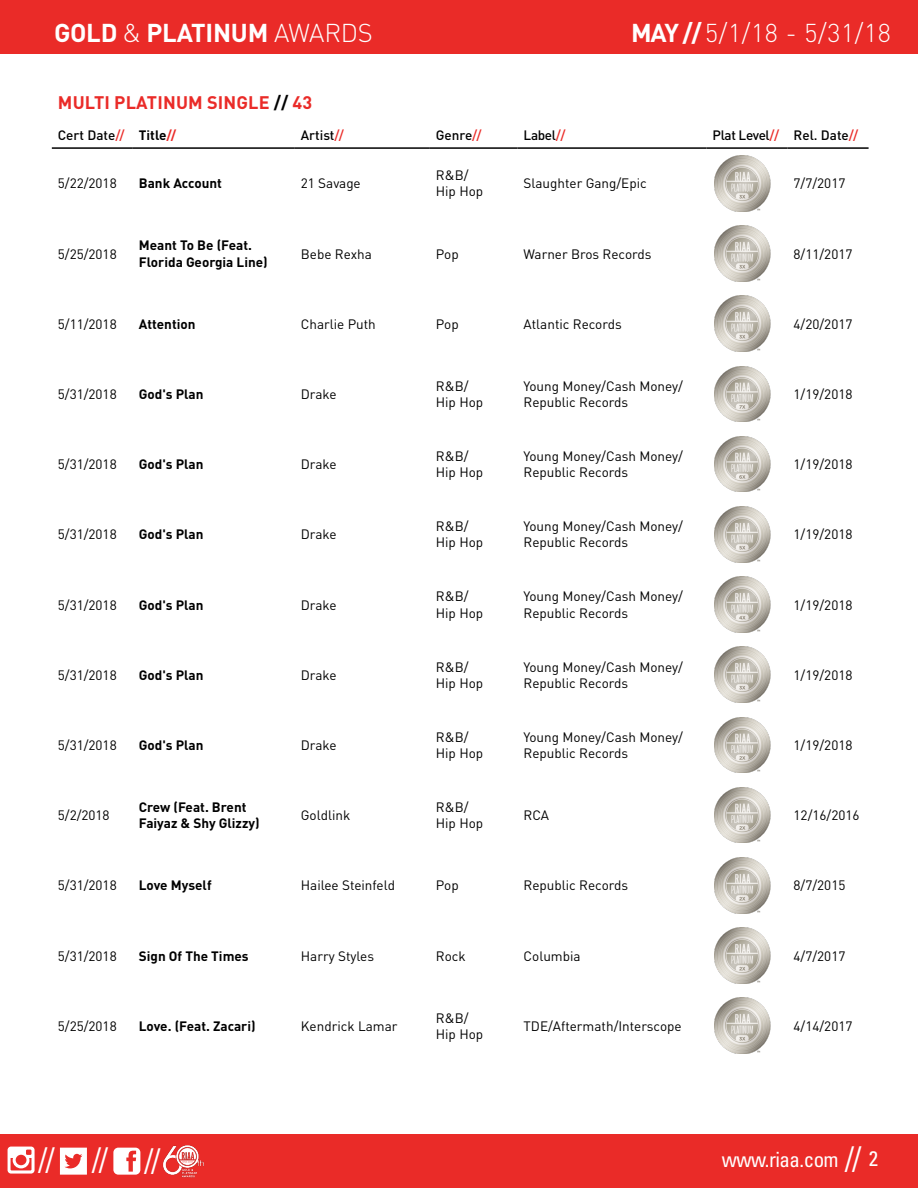
<style>
.page{position:relative;width:918px;height:1188px;background:#fff}
.page>*{position:absolute;margin:0;border:0;box-sizing:border-box;transform-origin:0 0}
.t1{font:condensed 31.5px "Univers LT Std";color:#fff}
.t2{font:700 25.5px "DINOT";letter-spacing:-.01em;color:#fff}
.t3{font:300 25.5px "DINOT";color:#fff}
.t4{font:condensed 21px "Univers LT Std";letter-spacing:-.025em;color:#fff}
.t5{font:700 18px "DINOT";letter-spacing:.01em;color:#ea2b28}
.t6{font:13.5px/16.2px "DINOT";color:#000}
.t7{font:700 13.5px/16.2px "DINOT";color:#000}
.t8{font:500 13.5px "DINOT";color:#000}
.t9{font:500 13.5px "DINOT";letter-spacing:-.025em;color:#000}
.s1{font-weight:300}
.s2{font-weight:700}
.s3{color:#000}
.s4{color:#ea2b28}
.s5{font-weight:700;color:#ea2b28}
.s6{font-size:31.5px}
</style>
<div class="page">
<div style="left:0;top:1134px;width:918px;height:54px;background:#ea2b28"></div>
<div style="left:0;top:0;width:918px;height:54px;background:#ea2b28"></div>
<svg style="left:8px;top:1147px;width:27px;height:27px"></svg>
<svg style="left:60px;top:1148px;width:27px;height:27px"></svg>
<svg style="left:113px;top:1148px;width:27px;height:27px"></svg>
<img style="left:162px;top:1145px;width:42px;height:33px">
<hr style="left:52px;top:147px;width:81px;height:2px;background:#000">
<hr style="left:133px;top:147px;width:162px;height:2px;background:#000">
<hr style="left:295px;top:147px;width:135px;height:2px;background:#000">
<hr style="left:430px;top:147px;width:88px;height:2px;background:#000">
<hr style="left:518px;top:147px;width:189px;height:2px;background:#000">
<hr style="left:707px;top:147px;width:81px;height:2px;background:#000">
<hr style="left:788px;top:147px;width:81px;height:2px;background:#000">
<img style="left:714px;top:156px;width:57px;height:55px">
<img style="left:714px;top:226px;width:57px;height:55px">
<img style="left:714px;top:296px;width:57px;height:56px">
<img style="left:714px;top:366px;width:57px;height:56px">
<img style="left:714px;top:436px;width:57px;height:56px">
<img style="left:714px;top:507px;width:57px;height:55px">
<img style="left:714px;top:577px;width:57px;height:55px">
<img style="left:714px;top:647px;width:57px;height:56px">
<img style="left:714px;top:717px;width:57px;height:56px">
<img style="left:714px;top:787px;width:57px;height:56px">
<img style="left:714px;top:858px;width:57px;height:55px">
<img style="left:714px;top:928px;width:57px;height:55px">
<img style="left:714px;top:998px;width:57px;height:56px">
<h2 class="t2" style="left:54px;top:15px;width:320px">GOLD <span class="s1">&amp;</span> PLATINUM <span class="s1">AWARDS</span></h2>
<h2 class="t3" style="left:631px;top:15px;width:261px"><span class="s2">MAY //</span>5/1/18 - 5/31/18</h2>
<h3 class="t5" style="left:58px;top:90px;width:256px">MULTI PLATINUM SINGLE <span class="s3">//</span> 43</h3>
<p class="t8" style="left:58px;top:126px;width:120px">Cert Date<span class="s4">//</span> <span class="s2">Title</span><span class="s5">//</span></p>
<p class="t8" style="left:301px;top:126px;width:45px">Artist<span class="s4">//</span></p>
<p class="t8" style="left:436px;top:126px;width:47px">Genre<span class="s4">//</span></p>
<p class="t8" style="left:524px;top:126px;width:44px">Label<span class="s4">//</span></p>
<p class="t9" style="left:713px;top:126px;width:147px">Plat Level<span class="s4">//</span> Rel. Date<span class="s4">//</span></p>
<p class="t6" style="left:58px;top:175px;width:60px">5/22/2018</p>
<p class="t7" style="left:139px;top:175px;width:85px">Bank Account</p>
<p class="t6" style="left:301px;top:175px;width:61px">21 Savage</p>
<p class="t6" style="left:436px;top:167px;width:49px">R&amp;B/<br>Hip Hop</p>
<p class="t6" style="left:524px;top:175px;width:125px">Slaughter Gang/Epic</p>
<p class="t6" style="left:794px;top:175px;width:53px">7/7/2017</p>
<p class="t6" style="left:58px;top:245px;width:60px">5/25/2018</p>
<p class="t7" style="left:139px;top:237px;width:130px">Meant To Be (Feat.<br>Florida Georgia Line)</p>
<p class="t6" style="left:301px;top:245px;width:72px">Bebe Rexha</p>
<p class="t6" style="left:436px;top:245px;width:24px">Pop</p>
<p class="t6" style="left:524px;top:245px;width:129px">Warner Bros Records</p>
<p class="t6" style="left:794px;top:245px;width:60px">8/11/2017</p>
<p class="t6" style="left:58px;top:315px;width:60px">5/11/2018</p>
<p class="t7" style="left:139px;top:315px;width:58px">Attention</p>
<p class="t6" style="left:301px;top:315px;width:77px">Charlie Puth</p>
<p class="t6" style="left:436px;top:315px;width:24px">Pop</p>
<p class="t6" style="left:524px;top:315px;width:100px">Atlantic Records</p>
<p class="t6" style="left:794px;top:315px;width:60px">4/20/2017</p>
<p class="t6" style="left:58px;top:385px;width:60px">5/31/2018</p>
<p class="t7" style="left:139px;top:385px;width:66px">God's Plan</p>
<p class="t6" style="left:301px;top:385px;width:37px">Drake</p>
<p class="t6" style="left:436px;top:377px;width:49px">R&amp;B/<br>Hip Hop</p>
<p class="t6" style="left:524px;top:377px;width:161px">Young Money/Cash Money/<br>Republic Records</p>
<p class="t6" style="left:794px;top:385px;width:60px">1/19/2018</p>
<p class="t6" style="left:58px;top:456px;width:60px">5/31/2018</p>
<p class="t7" style="left:139px;top:456px;width:66px">God's Plan</p>
<p class="t6" style="left:301px;top:456px;width:37px">Drake</p>
<p class="t6" style="left:436px;top:448px;width:49px">R&amp;B/<br>Hip Hop</p>
<p class="t6" style="left:524px;top:448px;width:161px">Young Money/Cash Money/<br>Republic Records</p>
<p class="t6" style="left:794px;top:456px;width:60px">1/19/2018</p>
<p class="t6" style="left:58px;top:526px;width:60px">5/31/2018</p>
<p class="t7" style="left:139px;top:526px;width:66px">God's Plan</p>
<p class="t6" style="left:301px;top:526px;width:37px">Drake</p>
<p class="t6" style="left:436px;top:518px;width:49px">R&amp;B/<br>Hip Hop</p>
<p class="t6" style="left:524px;top:518px;width:161px">Young Money/Cash Money/<br>Republic Records</p>
<p class="t6" style="left:794px;top:526px;width:60px">1/19/2018</p>
<p class="t6" style="left:58px;top:596px;width:60px">5/31/2018</p>
<p class="t7" style="left:139px;top:596px;width:66px">God's Plan</p>
<p class="t6" style="left:301px;top:596px;width:37px">Drake</p>
<p class="t6" style="left:436px;top:588px;width:49px">R&amp;B/<br>Hip Hop</p>
<p class="t6" style="left:524px;top:588px;width:161px">Young Money/Cash Money/<br>Republic Records</p>
<p class="t6" style="left:794px;top:596px;width:60px">1/19/2018</p>
<p class="t6" style="left:58px;top:666px;width:60px">5/31/2018</p>
<p class="t7" style="left:139px;top:666px;width:66px">God's Plan</p>
<p class="t6" style="left:301px;top:666px;width:37px">Drake</p>
<p class="t6" style="left:436px;top:658px;width:49px">R&amp;B/<br>Hip Hop</p>
<p class="t6" style="left:524px;top:658px;width:161px">Young Money/Cash Money/<br>Republic Records</p>
<p class="t6" style="left:794px;top:666px;width:60px">1/19/2018</p>
<p class="t6" style="left:58px;top:736px;width:60px">5/31/2018</p>
<p class="t7" style="left:139px;top:736px;width:66px">God's Plan</p>
<p class="t6" style="left:301px;top:736px;width:37px">Drake</p>
<p class="t6" style="left:436px;top:728px;width:49px">R&amp;B/<br>Hip Hop</p>
<p class="t6" style="left:524px;top:728px;width:161px">Young Money/Cash Money/<br>Republic Records</p>
<p class="t6" style="left:794px;top:736px;width:60px">1/19/2018</p>
<p class="t6" style="left:58px;top:807px;width:53px">5/2/2018</p>
<p class="t7" style="left:139px;top:799px;width:122px">Crew (Feat. Brent<br>Faiyaz &amp; Shy Glizzy)</p>
<p class="t6" style="left:301px;top:807px;width:51px">Goldlink</p>
<p class="t6" style="left:436px;top:799px;width:49px">R&amp;B/<br>Hip Hop</p>
<p class="t6" style="left:524px;top:807px;width:27px">RCA</p>
<p class="t6" style="left:794px;top:807px;width:67px">12/16/2016</p>
<p class="t6" style="left:58px;top:877px;width:60px">5/31/2018</p>
<p class="t7" style="left:139px;top:877px;width:74px">Love Myself</p>
<p class="t6" style="left:301px;top:877px;width:96px">Hailee Steinfeld</p>
<p class="t6" style="left:436px;top:877px;width:24px">Pop</p>
<p class="t6" style="left:524px;top:877px;width:106px">Republic Records</p>
<p class="t6" style="left:794px;top:877px;width:53px">8/7/2015</p>
<p class="t6" style="left:58px;top:947px;width:60px">5/31/2018</p>
<p class="t7" style="left:139px;top:947px;width:111px">Sign Of The Times</p>
<p class="t6" style="left:301px;top:947px;width:75px">Harry Styles</p>
<p class="t6" style="left:436px;top:947px;width:31px">Rock</p>
<p class="t6" style="left:524px;top:947px;width:59px">Columbia</p>
<p class="t6" style="left:794px;top:947px;width:53px">4/7/2017</p>
<p class="t6" style="left:58px;top:1017px;width:60px">5/25/2018</p>
<p class="t7" style="left:139px;top:1017px;width:118px">Love. (Feat. Zacari)</p>
<p class="t6" style="left:301px;top:1017px;width:98px">Kendrick Lamar</p>
<p class="t6" style="left:436px;top:1009px;width:49px">R&amp;B/<br>Hip Hop</p>
<p class="t6" style="left:524px;top:1017px;width:160px">TDE/Aftermath/Interscope</p>
<p class="t6" style="left:794px;top:1017px;width:60px">4/14/2017</p>
<h1 class="t1" style="left:39px;top:1138px;width:123px">// // //</h1>
<h3 class="t4" style="left:722px;top:1146px;width:158px">www.riaa.com <span class="s6">//</span> 2</h3>
</div>
